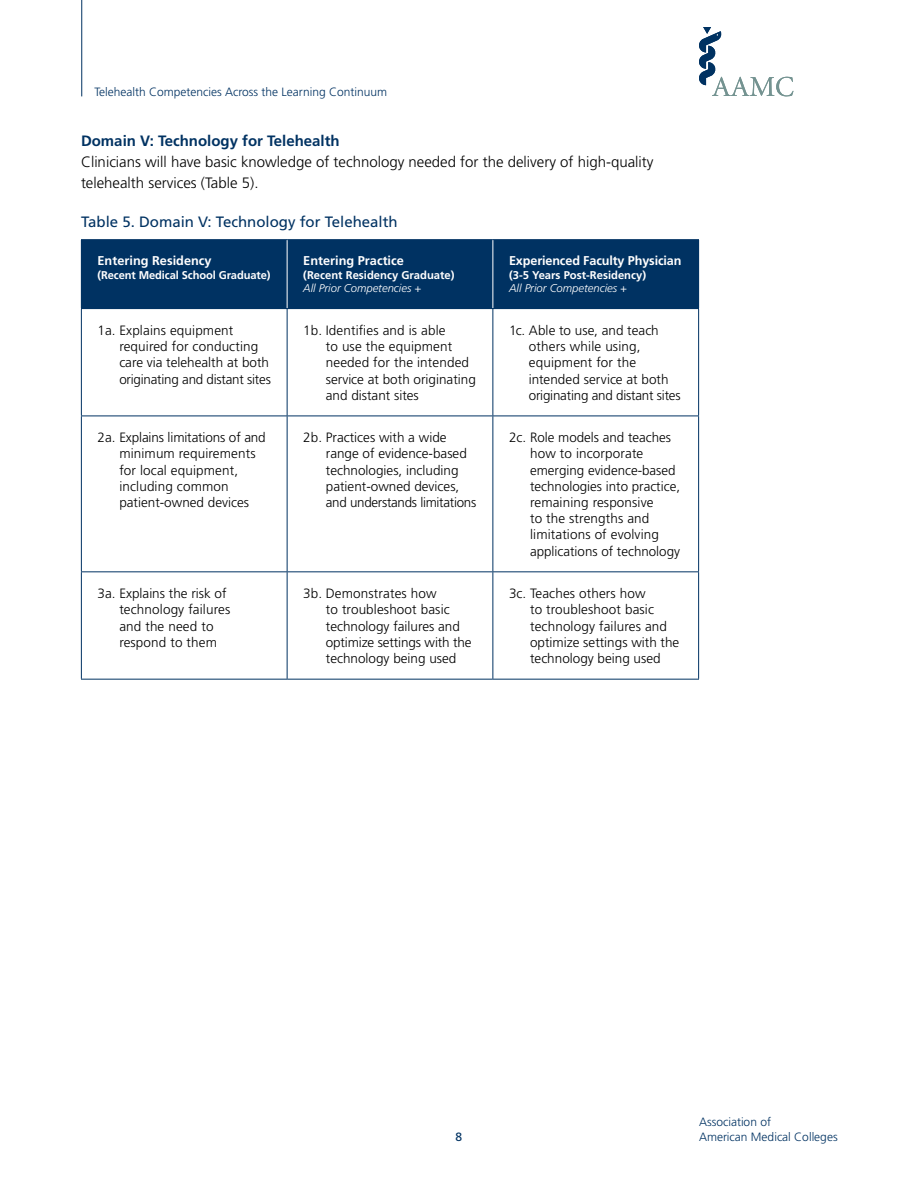
<style>
.page{position:relative;width:918px;height:1188px;background:#fff}
.page>*{position:absolute;margin:0;border:0;box-sizing:border-box;transform-origin:0 0}
.t1{font:300 15px/21px "Frutiger";color:#000}
.t2{font:15px "Frutiger";color:#003262}
.t3{font:700 15px "Frutiger";color:#003262}
.t4{font:300 13.5px/16.2px "Frutiger";color:#000}
.t5{font:700 12.75px "Frutiger";color:#fff}
.t6{font:300 12px/14.4px "Frutiger";color:#003262}
.t7{font:12px "Frutiger";color:#003262}
.t8{font:700 11.25px "Frutiger";color:#fff}
.t9{font:italic 300 11.25px "Frutiger";color:#fff}
</style>
<div class="page">
<svg style="left:699px;top:27px;width:95px;height:69px"></svg>
<div style="left:81px;top:240px;width:206px;height:69px;background:#003262"></div>
<div style="left:287px;top:240px;width:206px;height:69px;background:#003262"></div>
<div style="left:493px;top:240px;width:206px;height:69px;background:#003262"></div>
<hr style="left:81px;top:679px;width:206px;height:1px;background:#003262">
<hr style="left:287px;top:679px;width:206px;height:1px;background:#003262">
<hr style="left:493px;top:679px;width:206px;height:1px;background:#003262">
<hr style="left:287px;top:240px;width:1px;height:68px;background:#fff">
<hr style="left:492px;top:240px;width:1px;height:68px;background:#fff">
<hr style="left:492px;top:309px;width:1px;height:107px;background:#003262">
<hr style="left:698px;top:309px;width:1px;height:107px;background:#003262">
<hr style="left:493px;top:416px;width:206px;height:1px;background:#003262">
<hr style="left:81px;top:239px;width:206px;height:1px;background:#003262">
<hr style="left:287px;top:239px;width:206px;height:1px;background:#003262">
<hr style="left:493px;top:239px;width:206px;height:1px;background:#003262">
<hr style="left:81px;top:309px;width:1px;height:107px;background:#003262">
<hr style="left:287px;top:309px;width:1px;height:107px;background:#003262">
<hr style="left:81px;top:416px;width:1px;height:155px;background:#003262">
<hr style="left:81px;top:416px;width:206px;height:1px;background:#003262">
<hr style="left:287px;top:416px;width:206px;height:1px;background:#003262">
<hr style="left:287px;top:416px;width:1px;height:155px;background:#003262">
<hr style="left:492px;top:416px;width:1px;height:155px;background:#003262">
<hr style="left:698px;top:416px;width:1px;height:155px;background:#003262">
<hr style="left:81px;top:572px;width:1px;height:107px;background:#003262">
<hr style="left:81px;top:571px;width:206px;height:1px;background:#003262">
<hr style="left:287px;top:571px;width:206px;height:1px;background:#003262">
<hr style="left:493px;top:571px;width:206px;height:1px;background:#003262">
<hr style="left:287px;top:572px;width:1px;height:107px;background:#003262">
<hr style="left:492px;top:572px;width:1px;height:107px;background:#003262">
<hr style="left:698px;top:572px;width:1px;height:107px;background:#003262">
<hr style="left:81px;top:0;width:1px;height:96px;background:#003262">
<p class="t6" style="left:94px;top:85px;width:294px">Telehealth Competencies Across the Learning Continuum</p>
<p class="t3" style="left:81px;top:132px;width:260px">Domain V: Technology for Telehealth</p>
<p class="t1" style="left:81px;top:152px;width:574px">Clinicians will have basic knowledge of technology needed for the delivery of high-quality telehealth services (Table 5).</p>
<p class="t2" style="left:81px;top:212px;width:318px">Table 5. Domain V: Technology for Telehealth</p>
<p class="t5" style="left:98px;top:253px;width:116px">Entering Residency</p>
<p class="t8" style="left:98px;top:268px;width:174px">(Recent Medical School Graduate)</p>
<p class="t5" style="left:509px;top:253px;width:174px">Experienced Faculty Physician</p>
<p class="t8" style="left:509px;top:268px;width:139px">(3-5 Years Post-Residency)</p>
<p class="t9" style="left:509px;top:282px;width:120px">All Prior Competencies +</p>
<p class="t5" style="left:303px;top:253px;width:102px">Entering Practice</p>
<p class="t8" style="left:303px;top:268px;width:153px">(Recent Residency Graduate)</p>
<p class="t9" style="left:303px;top:282px;width:120px">All Prior Competencies +</p>
<p class="t4" style="left:119px;top:322px;width:153px;text-indent:-22px">1a. Explains equipment required for conducting care via telehealth at both originating and distant sites</p>
<p class="t4" style="left:326px;top:322px;width:152px;text-indent:-23px">1b. Identifes and is able<br>to use the equipment needed for the intended service at both originating and distant sites</p>
<p class="t4" style="left:529px;top:322px;width:153px;text-indent:-20px">1c. Able to use, and teach others while using, equipment for the intended service at both originating and distant sites</p>
<p class="t4" style="left:119px;top:430px;width:148px;text-indent:-22px">2a. Explains limitations of and minimum requirements for local equipment, including common patient-owned devices</p>
<p class="t4" style="left:326px;top:430px;width:152px;text-indent:-23px">2b. Practices with a wide range of evidence-based technologies, including patient-owned devices, and understands limitations</p>
<p class="t4" style="left:530px;top:430px;width:152px;text-indent:-21px">2c. Role models and teaches how to incorporate emerging evidence-based technologies into practice, remaining responsive<br>to the strengths and limitations of evolving applications of technology</p>
<p class="t4" style="left:119px;top:586px;width:112px;text-indent:-22px">3a. Explains the risk of technology failures and the need to respond to them</p>
<p class="t4" style="left:326px;top:586px;width:147px;text-indent:-23px">3b. Demonstrates how<br>to troubleshoot basic technology failures and optimize settings with the technology being used</p>
<p class="t4" style="left:530px;top:586px;width:151px;text-indent:-21px">3c. Teaches others how<br>to troubleshoot basic technology failures and optimize settings with the technology being used</p>
<p class="t7" style="left:456px;top:1130px;width:8px">8</p>
<p class="t6" style="left:699px;top:1115px;width:140px">Association of<br>American Medical Colleges</p>
</div>
